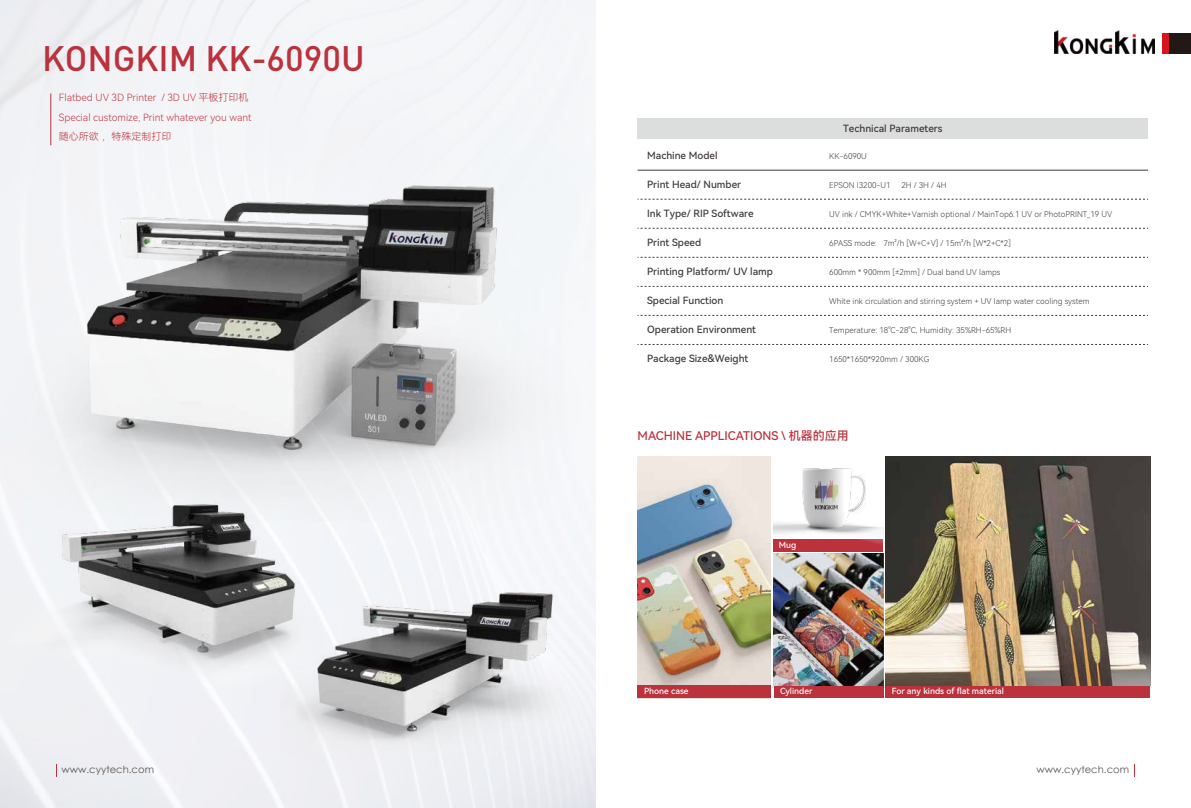
<style>
.page{position:relative;width:1191px;height:808px;background:#fff}
.page>*{position:absolute;margin:0;border:0;box-sizing:border-box;transform-origin:0 0}
.t1{font:500 35px "DIN Pro";color:#bb313c}
.t2{font:12px "Harmony OS Sans SC Medium";color:#bb313c}
.t3{font:10px "Harmony OS Sans SC Medium";color:#3e3a39}
.t4{font:10px/19.6px "Harmony OS Sans SC Light";color:#bb313c}
.t5{font:10px "Century Gothic";color:#595757}
.t6{font:8.5px "Harmony OS Sans SC Medium";color:#fff}
.t7{font:8px "Harmony OS Sans SC Light";color:#3e3a39}
</style>
<div class="page">
<svg style="left:56px;top:764px;width:1px;height:13px"></svg>
<img style="left:1054px;top:30px;width:100px;height:23px">
<div style="left:1168px;top:33px;width:23px;height:20px;background:#221815"></div>
<div style="left:1162px;top:33px;width:6px;height:20px;background:#d7151d"></div>
<hr style="left:637px;top:170px;width:511px;height:1px;background:#3e3a39">
<svg style="left:637px;top:199px;width:511px;height:1px"></svg>
<svg style="left:637px;top:228px;width:511px;height:1px"></svg>
<svg style="left:637px;top:257px;width:511px;height:1px"></svg>
<svg style="left:637px;top:286px;width:511px;height:1px"></svg>
<svg style="left:637px;top:315px;width:511px;height:1px"></svg>
<svg style="left:637px;top:344px;width:511px;height:1px"></svg>
<div style="left:637px;top:118px;width:511px;height:21px;background:#dcdddd"></div>
<img style="left:637px;top:457px;width:133px;height:242px">
<div style="left:637px;top:685px;width:133px;height:13px;background:#bb313c"></div>
<div style="left:773px;top:685px;width:110px;height:13px;background:#bb313c"></div>
<div style="left:885px;top:685px;width:265px;height:13px;background:#bb313c"></div>
<div style="left:773px;top:539px;width:110px;height:12px;background:#bb313c"></div>
<img style="left:0;top:71px;width:595px;height:451px">
<img style="left:0;top:466px;width:362px;height:262px">
<img style="left:280px;top:551px;width:315px;height:216px">
<img style="left:773px;top:468px;width:110px;height:77px">
<img style="left:773px;top:553px;width:110px;height:132px">
<img style="left:885px;top:456px;width:265px;height:230px">
<h1 class="t1" style="left:42px;top:34px;width:324px">KONGKIM KK-6090U</h1>
<p class="t4" style="left:59px;top:87px;width:194px">Flatbed UV 3D Printer / 3D UV 平板打印机<br>Special customize, Print whatever you want随心所欲 ，特殊定制打印</p>
<p class="t3" style="left:647px;top:148px;width:72px">Machine Model</p>
<p class="t3" style="left:647px;top:177px;width:95px">Print Head/ Number</p>
<p class="t3" style="left:647px;top:206px;width:108px">Ink Type/ RIP Software</p>
<p class="t3" style="left:647px;top:235px;width:56px">Print Speed</p>
<p class="t3" style="left:647px;top:264px;width:127px">Printing Platform/ UV lamp</p>
<p class="t3" style="left:647px;top:293px;width:78px">Special Function</p>
<p class="t3" style="left:647px;top:322px;width:110px">Operation Environment</p>
<p class="t3" style="left:647px;top:352px;width:103px">Package Size&amp;Weight</p>
<p class="t3" style="left:843px;top:121px;width:101px">Technical Parameters</p>
<p class="t7" style="left:829px;top:150px;width:39px">KK-6090U</p>
<p class="t7" style="left:829px;top:179px;width:63px">EPSON I3200-U1</p>
<p class="t7" style="left:901px;top:179px;width:47px">2H / 3H / 4H</p>
<p class="t7" style="left:829px;top:208px;width:284px">UV ink / CMYK+White+Varnish optional / MainTop6.1 UV or PhotoPRINT_19 UV</p>
<p class="t7" style="left:829px;top:237px;width:183px">6PASS mode: 7m²/h [W+C+V] / 15m²/h [W*2+C*2]</p>
<p class="t7" style="left:829px;top:266px;width:173px">600mm * 900mm [±2mm] / Dual band UV lamps</p>
<p class="t7" style="left:829px;top:295px;width:262px">White ink circulation and stirring system + UV lamp water cooling system</p>
<p class="t7" style="left:829px;top:325px;width:184px">Temperature: 18°C-28°C, Humidity: 35%RH-65%RH</p>
<p class="t7" style="left:829px;top:354px;width:101px">1650*1650*920mm / 300KG</p>
<h2 class="t2" style="left:637px;top:427px;width:213px">MACHINE APPLICATIONS \ 机器的应用</h2>
<p class="t6" style="left:779px;top:539px;width:19px">Mug</p>
<p class="t6" style="left:644px;top:685px;width:46px">Phone case</p>
<p class="t6" style="left:780px;top:685px;width:34px">Cylinder</p>
<p class="t6" style="left:891px;top:685px;width:114px">For any kinds of flat material</p>
<p class="t5" style="left:61px;top:763px;width:94px">www.cyytech.com</p>
<p class="t5" style="left:1036px;top:763px;width:94px">www.cyytech.com</p>
</div>
